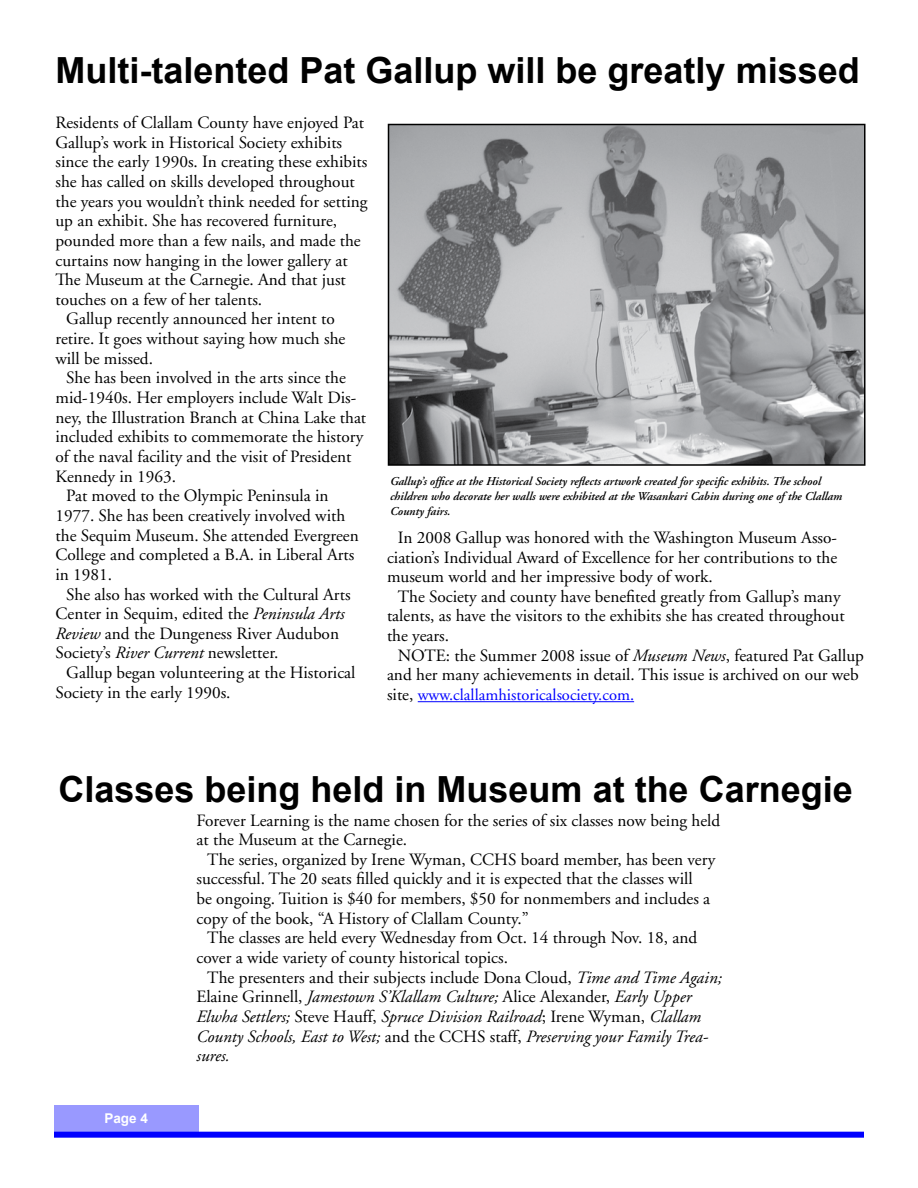
<style>
.page{position:relative;width:918px;height:1188px;background:#fff}
.page>*{position:absolute;margin:0;border:0;box-sizing:border-box;transform-origin:0 0}
.t1{font:700 36px "Arial";color:#000}
.t2{font:17.25px/19.6px "Adobe Garamond";color:#000}
.t3{font:17.25px/19.6px "Adobe Garamond Pro";color:#000}
.t4{font:italic 17.25px/19.6px "Adobe Garamond";color:#000}
.t5{font:16.5px "Adobe Garamond";color:#00f}
.t6{font:700 13.5px "Arial";color:#fff}
.t7{font:italic 600 12px/15px "Adobe Garamond";color:#000}
.s1{font-style:italic}
.s2{font-size:17.25px;color:#000}
.s3{font-style:normal}
</style>
<div class="page">
<div style="left:54px;top:1105px;width:144px;height:27px;background:#99f"></div>
<div style="left:54px;top:1132px;width:810px;height:6px;background:#00f"></div>
<img style="left:391px;top:127px;width:472px;height:336px">
<div style="left:388px;top:124px;width:478px;height:342px;border:2px solid #000"></div>
<hr style="left:418px;top:701px;width:216px;height:1px;background:#00f">
<h1 class="t1" style="left:56px;top:47px;width:806px">Multi-talented Pat Gallup will be greatly missed</h1>
<p class="t3" style="left:56px;top:113px;width:314px">Residents of Clallam County have enjoyed Pat Gallup’s work in Historical Society exhibits since the early 1990s. In creating these exhibits she has called on skills developed throughout the years you wouldn’t think needed for setting up an exhibit. She has recovered furniture, pounded more than a few nails, and made the curtains now hanging in the lower gallery at The Museum at the Carnegie. And that just touches on a few of her talents.</p>
<p class="t2" style="left:56px;top:310px;width:291px;text-indent:11px">Gallup recently announced her intent to retire. It goes without saying how much she will be missed.</p>
<p class="t2" style="left:66px;top:369px;width:281px">She has been involved in the arts since the</p>
<p class="t2" style="left:56px;top:388px;width:302px">mid-1940s. Her employers include Walt Dis-</p>
<p class="t2" style="left:56px;top:408px;width:312px">ney, the Illustration Branch at China Lake that</p>
<p class="t2" style="left:56px;top:428px;width:309px">included exhibits to commemorate the history</p>
<p class="t2" style="left:56px;top:447px;width:298px">of the naval facility and the visit of President</p>
<p class="t2" style="left:56px;top:467px;width:122px">Kennedy in 1963.</p>
<p class="t2" style="left:66px;top:486px;width:264px">Pat moved to the Olympic Peninsula in</p>
<p class="t2" style="left:56px;top:506px;width:291px">1977. She has been creatively involved with</p>
<p class="t2" style="left:56px;top:526px;width:305px">the Sequim Museum. She attended Evergreen</p>
<p class="t2" style="left:56px;top:545px;width:300px">College and completed a B.A. in Liberal Arts</p>
<p class="t2" style="left:56px;top:565px;width:58px">in 1981.</p>
<p class="t2" style="left:66px;top:585px;width:286px">She also has worked with the Cultural Arts</p>
<p class="t2" style="left:56px;top:604px;width:291px">Center in Sequim, edited the <span class="s1">Peninsula Arts</span></p>
<p class="t2" style="left:56px;top:624px;width:285px"><span class="s1">Review</span> and the Dungeness River Audubon</p>
<p class="t2" style="left:56px;top:644px;width:224px">Society’s <span class="s1">River Current</span> newsletter.</p>
<p class="t2" style="left:66px;top:663px;width:291px">Gallup began volunteering at the Historical</p>
<p class="t2" style="left:56px;top:683px;width:177px">Society in the early 1990s.</p>
<p class="t7" style="left:390px;top:474px;width:454px">Gallup’s office at the Historical Society reflects artwork created for specific exhibits. The school children who decorate her walls were exhibited at the Wasankari Cabin during one of the Clallam<br>County fairs.</p>
<p class="t2" style="left:387px;top:528px;width:452px;text-align:justify;text-indent:11px">In 2008 Gallup was honored with the Washington Museum Asso&shy;ciation’s Individual Award of Excellence for her contributions to the museum world and her impressive body of work.</p>
<p class="t2" style="left:387px;top:587px;width:459px;text-indent:11px">The Society and county have benefited greatly from Gallup’s many talents, as have the visitors to the exhibits she has created throughout the years.</p>
<p class="t2" style="left:387px;top:646px;width:478px;text-indent:11px">NOTE: the Summer 2008 issue of <span class="s1">Museum News</span>, featured Pat Gallup and her many achievements in detail. This issue is archived on our web</p>
<p class="t5" style="left:387px;top:686px;width:249px"><span class="s2">site,</span> www.clallamhistoricalsociety.com.</p>
<h1 class="t1" style="left:58px;top:765px;width:796px">Classes being held in Museum at the Carnegie</h1>
<p class="t3" style="left:196px;top:811px;width:525px">Forever Learning is the name chosen for the series of six classes now being held at the Museum at the Carnegie.</p>
<p class="t2" style="left:196px;top:850px;width:520px;text-indent:11px">The series, organized by Irene Wyman, CCHS board member, has been very successful. The 20 seats filled quickly and it is expected that the classes will<br>be ongoing. Tuition is $40 for members, $50 for nonmembers and includes a copy of the book, “A History of Clallam County.”</p>
<p class="t2" style="left:196px;top:929px;width:502px;text-indent:11px">The classes are held every Wednesday from Oct. 14 through Nov. 18, and cover a wide variety of county historical topics.</p>
<p class="t4" style="left:196px;top:968px;width:527px;text-indent:11px"><span class="s3">The presenters and their subjects include Dona Cloud,</span> Time and Time Again; <span class="s3">Elaine Grinnell,</span> Jamestown S’Klallam Culture; <span class="s3">Alice Alexander,</span> Early Upper Elwha Settlers; <span class="s3">Steve Hauff,</span> Spruce Division Railroad<span class="s3">; Irene Wyman,</span> Clallam County Schools, East to West; <span class="s3">and the CCHS staff,</span> Preserving your Family Trea&shy;sures.</p>
<p class="t6" style="left:104px;top:1110px;width:45px">Page 4</p>
</div>
